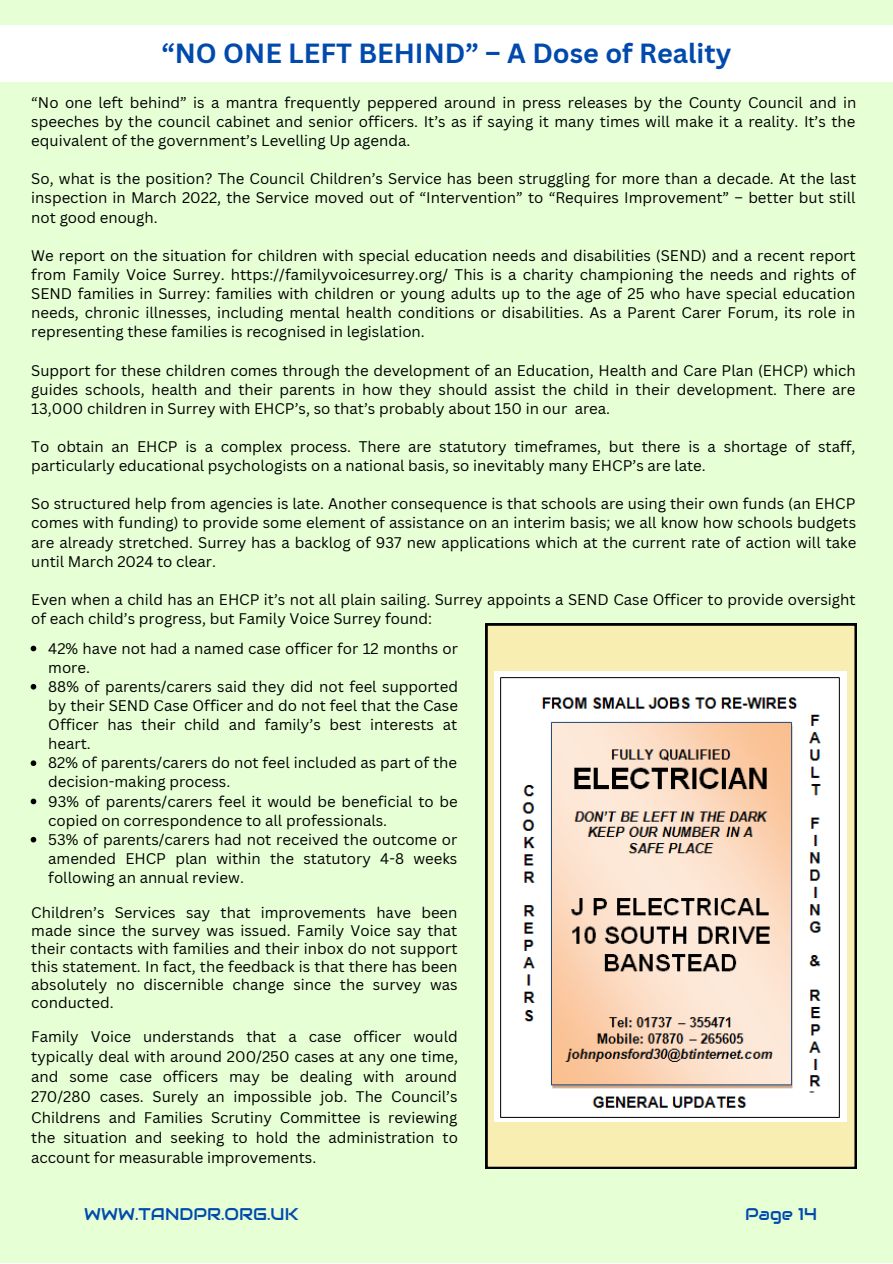
<style>
.page{position:relative;width:893px;height:1264px;background:#fff}
.page>*{position:absolute;margin:0;border:0;box-sizing:border-box;transform-origin:0 0}
.t1{font:700 27px "Canva Sans";color:#004aad}
.t2{font:16.95px "Audiowide";color:#004aad}
.t3{font:15px/19px "Canva Sans";color:#000;text-align:justify}
</style>
<div class="page">
<div style="left:0;top:0;width:892px;height:1262px;background:#e6ffd5"></div>
<div style="left:0;top:26px;width:892px;height:56px;background:#fff"></div>
<svg style="left:485px;top:623px;width:371px;height:545px;background:#e2d9a3"></svg>
<img style="left:495px;top:671px;width:351px;height:450px">
<svg style="left:31px;top:645px;width:5px;height:6px"></svg>
<svg style="left:31px;top:684px;width:5px;height:5px"></svg>
<svg style="left:31px;top:760px;width:5px;height:6px"></svg>
<svg style="left:31px;top:798px;width:5px;height:6px"></svg>
<svg style="left:31px;top:836px;width:5px;height:6px"></svg>
<p class="t1" style="left:161px;top:34px;width:571px">“NO ONE LEFT BEHIND” – A Dose of Reality</p>
<p class="t3" style="left:31px;top:92px;width:826px">“No one left behind” is a mantra frequently peppered around in press releases by the County Council and in speeches by the council cabinet and senior officers. It’s as if saying it many times will make it a reality. It’s the equivalent of the government’s Levelling Up agenda.</p>
<p class="t3" style="left:31px;top:169px;width:826px">So, what is the position? The Council Children’s Service has been struggling for more than a decade. At the last inspection in March 2022, the Service moved out of “Intervention” to “Requires Improvement” – better but still not good enough.</p>
<p class="t3" style="left:31px;top:245px;width:826px">We report on the situation for children with special education needs and disabilities (SEND) and a recent report from Family Voice Surrey. https://familyvoicesurrey.org/ This is a charity championing the needs and rights of SEND families in Surrey: families with children or young adults up to the age of 25 who have special education needs, chronic illnesses, including mental health conditions or disabilities. As a Parent Carer Forum, its role in representing these families is recognised in legislation.</p>
<p class="t3" style="left:31px;top:360px;width:825px">Support for these children comes through the development of an Education, Health and Care Plan (EHCP) which guides schools, health and their parents in how they should assist the child in their development. There are 13,000 children in Surrey with EHCP’s, so that’s probably about 150 in our area.</p>
<p class="t3" style="left:31px;top:436px;width:825px">To obtain an EHCP is a complex process. There are statutory timeframes, but there is a shortage of staff, particularly educational psychologists on a national basis, so inevitably many EHCP’s are late.</p>
<p class="t3" style="left:31px;top:494px;width:826px">So structured help from agencies is late. Another consequence is that schools are using their own funds (an EHCP comes with funding) to provide some element of assistance on an interim basis; we all know how schools budgets are already stretched. Surrey has a backlog of 937 new applications which at the current rate of action will take until March 2024 to clear.</p>
<p class="t3" style="left:31px;top:589px;width:825px">Even when a child has an EHCP it’s not all plain sailing. Surrey appoints a SEND Case Officer to provide oversight of each child’s progress, but Family Voice Surrey found:</p>
<p class="t3" style="left:48px;top:638px;width:411px">42% have not had a named case officer for 12 months or more.</p>
<p class="t3" style="left:48px;top:676px;width:411px">88% of parents/carers said they did not feel supported by their SEND Case Officer and do not feel that the Case Officer has their child and family’s best interests at heart.</p>
<p class="t3" style="left:48px;top:753px;width:410px">82% of parents/carers do not feel included as part of the decision-making process.</p>
<p class="t3" style="left:48px;top:791px;width:411px">93% of parents/carers feel it would be beneficial to be copied on correspondence to all professionals.</p>
<p class="t3" style="left:48px;top:829px;width:410px">53% of parents/carers had not received the outcome or amended EHCP plan within the statutory 4-8 weeks following an annual review.</p>
<p class="t3" style="left:31px;top:902px;width:428px;line-height:18px">Children’s Services say that improvements have been made since the survey was issued. Family Voice say that their contacts with families and their inbox do not support this statement. In fact, the feedback is that there has been absolutely no discernible change since the survey was conducted.</p>
<p class="t3" style="left:31px;top:1025px;width:428px;line-height:20.2px">Family Voice understands that a case officer would typically deal with around 200/250 cases at any one time, and some case officers may be dealing with around 270/280 cases. Surely an impossible job. The Council’s Childrens and Families Scrutiny Committee is reviewing the situation and seeking to hold the administration to account for measurable improvements.</p>
<p class="t2" style="left:84px;top:1203px;width:216px">WWW.TANDPR.ORG.UK</p>
<p class="t2" style="left:745px;top:1203px;width:74px">Page 14</p>
</div>
